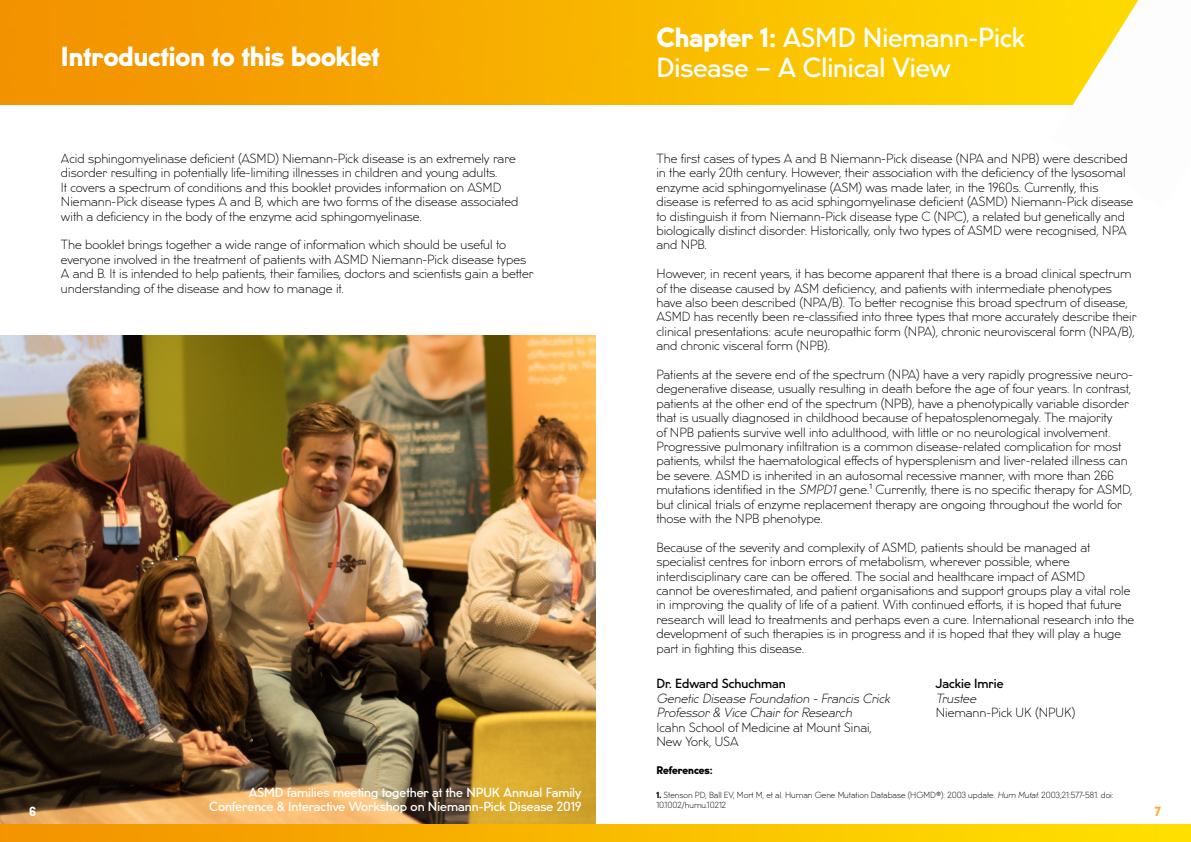
<style>
.page{position:relative;width:1191px;height:842px;background:#fff}
.page>*{position:absolute;margin:0;border:0;box-sizing:border-box;transform-origin:0 0}
.t1{font:500 25px/30px "U8";color:#fff}
.t2{font:900 25px "U8";color:#fff}
.t3{font:100 12px/14.4px "U8";color:#000}
.t4{font:500 12px/14.4px "U8";color:#fff;text-align:right}
.t5{font:italic 100 12px/14.4px "U8";color:#000}
.t6{font:500 12px "U8";color:#000}
.t7{font:900 12px "U8";color:#fff}
.t8{font:900 12px "U8";color:#f9af29}
.t9{font:900 10px "U8";color:#000}
.t10{font:100 8px/9.6px "U8";color:#000}
.s1{font-weight:900}
.s2{font-style:italic}
</style>
<div class="page">
<img style="left:0;top:336px;width:595px;height:489px">
<img style="left:0;top:825px;width:1191px;height:17px">
<img style="left:0;top:0;width:1051px;height:105px">
<img style="left:1051px;top:0;width:88px;height:105px">
<h1 class="t2" style="left:61px;top:36px;width:320px">Introduction to this booklet</h1>
<p class="t3" style="left:61px;top:150px;width:459px">Acid sphingomyelinase deficient (ASMD) Niemann-Pick disease is an extremely rare disorder resulting in potentially life-limiting illnesses in children and young adults.<br>It covers a spectrum of conditions and this booklet provides information on ASMD Niemann-Pick disease types A and B, which are two forms of the disease associated with a deficiency in the body of the enzyme acid sphingomyelinase.</p>
<p class="t3" style="left:61px;top:236px;width:474px">The booklet brings together a wide range of information which should be useful to everyone involved in the treatment of patients with ASMD Niemann-Pick disease types A and B. It is intended to help patients, their families, doctors and scientists gain a better understanding of the disease and how to manage it.</p>
<h1 class="t1" style="left:656px;top:21px;width:370px"><span class="s1">Chapter 1:</span> ASMD Niemann-Pick<br>Disease – A Clinical View</h1>
<p class="t3" style="left:656px;top:150px;width:478px">The first cases of types A and B Niemann-Pick disease (NPA and NPB) were described in the early 20th century. However, their association with the deficiency of the lysosomal enzyme acid sphingomyelinase (ASM) was made later, in the 1960s. Currently, this disease is referred to as acid sphingomyelinase deficient (ASMD) Niemann-Pick disease to distinguish it from Niemann-Pick disease type C (NPC), a related but genetically and biologically distinct disorder. Historically, only two types of ASMD were recognised, NPA and NPB.</p>
<p class="t3" style="left:656px;top:265px;width:481px">However, in recent years, it has become apparent that there is a broad clinical spectrum of the disease caused by ASM deficiency, and patients with intermediate phenotypes have also been described (NPA/B). To better recognise this broad spectrum of disease, ASMD has recently been re-classified into three types that more accurately describe their clinical presentations: acute neuropathic form (NPA), chronic neurovisceral form (NPA/B), and chronic visceral form (NPB).</p>
<p class="t3" style="left:656px;top:366px;width:478px">Patients at the severe end of the spectrum (NPA) have a very rapidly progressive neuro&shy;degenerative disease, usually resulting in death before the age of four years. In contrast, patients at the other end of the spectrum (NPB), have a phenotypically variable disorder that is usually diagnosed in childhood because of hepatosplenomegaly. The majority<br>of NPB patients survive well into adulthood, with little or no neurological involvement.<br>Progressive pulmonary infiltration is a common disease-related complication for most patients, whilst the haematological effects of hypersplenism and liver-related illness can be severe. ASMD is inherited in an autosomal recessive manner, with more than 266 mutations identified in the <span class="s2">SMPD1</span>gene.1 Currently, there is no specific therapy for ASMD, but clinical trials of enzyme replacement therapy are ongoing throughout the world for those with the NPB phenotype.</p>
<p class="t3" style="left:656px;top:539px;width:479px">Because of the severity and complexity of ASMD, patients should be managed at specialist centres for inborn errors of metabolism, wherever possible, where interdisciplinary care can be offered. The social and healthcare impact of ASMD<br>cannot be overestimated, and patient organisations and support groups play a vital role in improving the quality of life of a patient. With continued efforts, it is hoped that future research will lead to treatments and perhaps even a cure. International research into the development of such therapies is in progress and it is hoped that they will play a huge part in fighting this disease.</p>
<p class="t6" style="left:656px;top:674px;width:131px">Dr. Edward Schuchman</p>
<p class="t5" style="left:656px;top:690px;width:238px">Genetic Disease Foundation -Francis Crick<br>Professor&amp; Vice ChairforResearch</p>
<p class="t3" style="left:656px;top:719px;width:217px">Icahn School of Medicine at Mount Sinai,<br>New York, USA</p>
<p class="t9" style="left:656px;top:762px;width:58px">References:</p>
<p class="t10" style="left:656px;top:789px;width:459px"><span class="s1">1.</span> Stenson PD, Ball EV, Mort M, et al. Human Gene Mutation Database (HGMD®): 2003 update. <span class="s2">Hum Mutat.</span>2003;21:577-581. doi:<br>10.1002/humu.10212</p>
<p class="t6" style="left:935px;top:674px;width:69px">Jackie Imrie</p>
<p class="t5" style="left:935px;top:690px;width:45px">Trustee</p>
<p class="t3" style="left:935px;top:704px;width:141px">Niemann-Pick UK (NPUK)</p>
<p class="t4" style="left:209px;top:784px;width:374px">ASMD families meeting together at the NPUK Annual Family<br>Conference &amp; Interactive Workshop on Niemann-Pick Disease 2019</p>
<p class="t7" style="left:29px;top:802px;width:8px">6</p>
<p class="t8" style="left:1155px;top:802px;width:7px">7</p>
</div>
